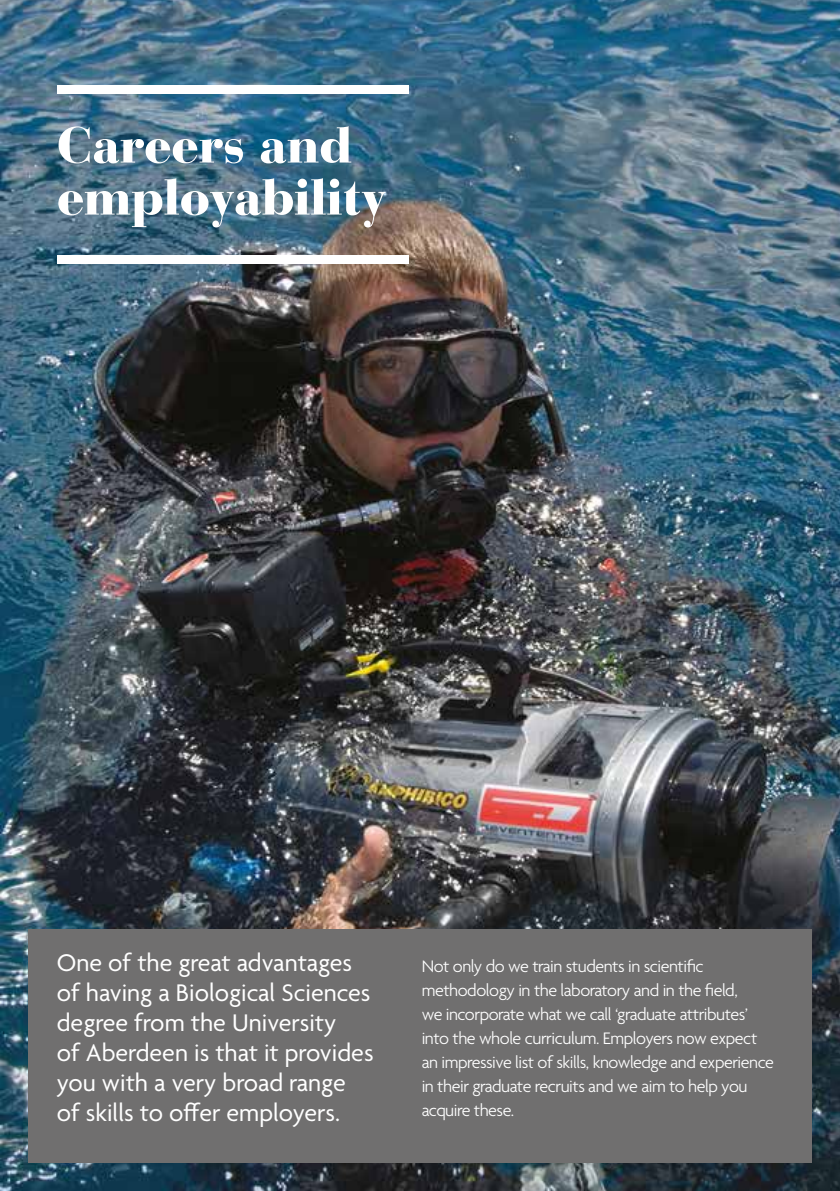
<style>
.page{position:relative;width:840px;height:1191px;background:#fff}
.page>*{position:absolute;margin:0;border:0;box-sizing:border-box;transform-origin:0 0}
.t1{font:900 50px/52px "Bauer Bodoni";letter-spacing:-.01em;color:#fff}
.t2{font:26px/30px "Agenda";color:#fff}
.t3{font:300 18px/24px "Agenda";letter-spacing:-.025em;color:#fff}
</style>
<div class="page">
<img style="left:0;top:0;width:839px;height:1191px">
<div style="left:57px;top:85px;width:351px;height:9px;background:#fff"></div>
<div style="left:57px;top:255px;width:351px;height:9px;background:#fff"></div>
<div style="left:28px;top:928px;width:783px;height:234px;background:#706f6f"></div>
<h1 class="t1" style="left:57px;top:119px;width:331px">Careers and employability</h1>
<h2 class="t2" style="left:57px;top:949px;width:318px">One of the great advantages of having a Biological Sciences degree from the University<br>of Aberdeen is that it provides you with a very broad range of skills to offer employers.</h2>
<p class="t3" style="left:421px;top:955px;width:353px">Not only do we train students in scientific methodology in the laboratory and in the field,<br>we incorporate what we call ‘graduate attributes’ into the whole curriculum. Employers now expect an impressive list of skills, knowledge and experience in their graduate recruits and we aim to help you acquire these.</p>
</div>
